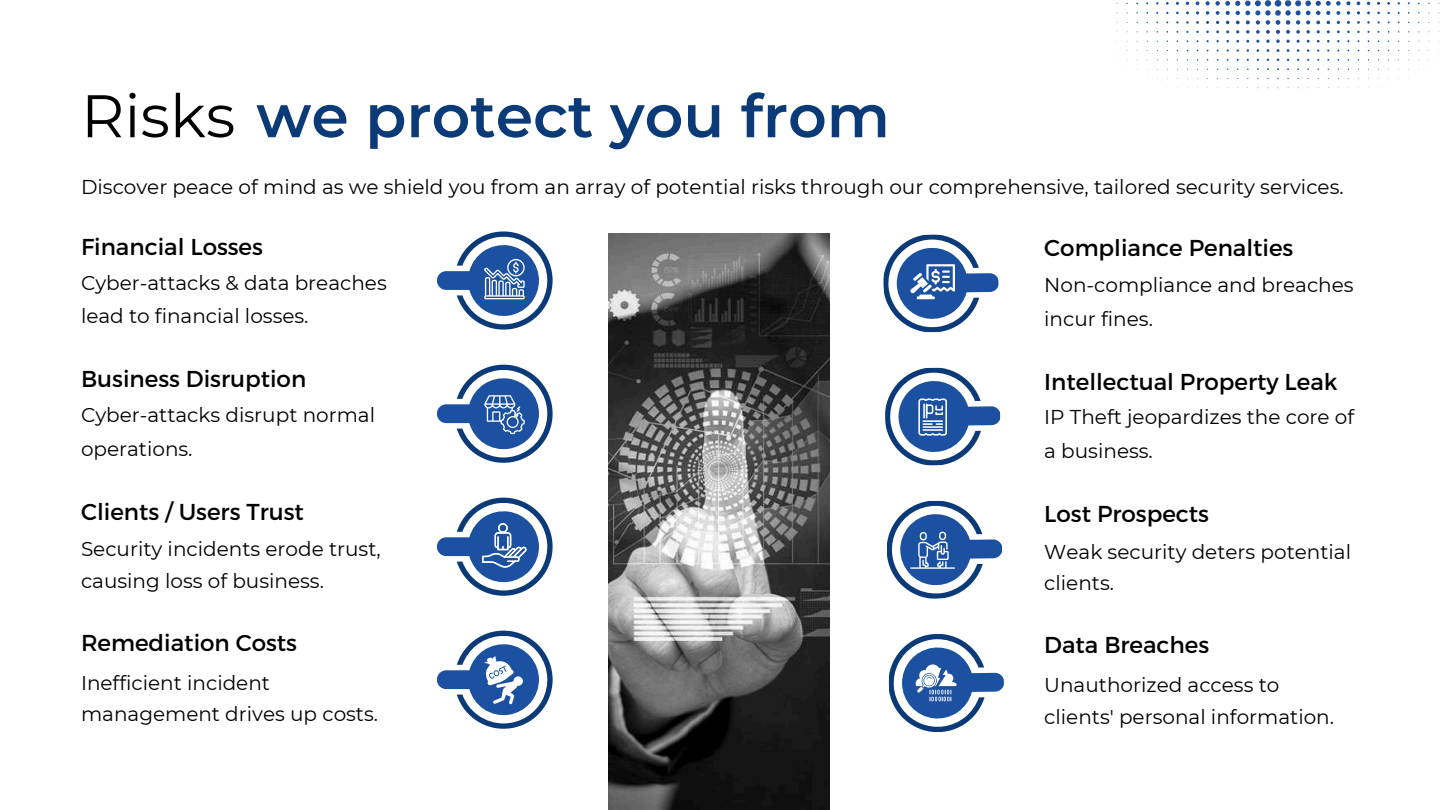
<style>
.page{position:relative;width:1440px;height:810px;background:#fff}
.page>*{position:absolute;margin:0;border:0;box-sizing:border-box;transform-origin:0 0}
.t1{font:600 60px "Montserrat";color:#0a3a78}
.t2{font:23px "Montserrat";color:#000}
.t3{font:20px/33.8px "Montserrat";color:#000}
.s1{font-weight:400;color:#000}
</style>
<div class="page">
<img style="left:609px;top:233px;width:221px;height:577px">
<svg style="left:437px;top:231px;width:115px;height:99px"></svg>
<svg style="left:437px;top:365px;width:115px;height:98px"></svg>
<svg style="left:437px;top:498px;width:115px;height:98px"></svg>
<svg style="left:437px;top:631px;width:115px;height:98px"></svg>
<svg style="left:883px;top:234px;width:116px;height:99px"></svg>
<svg style="left:885px;top:367px;width:116px;height:99px"></svg>
<hr style="left:923px;top:426px;width:20px;height:2px;background:#fff">
<hr style="left:923px;top:429px;width:20px;height:2px;background:#fff">
<svg style="left:887px;top:500px;width:115px;height:99px"></svg>
<svg style="left:888px;top:634px;width:116px;height:98px"></svg>
<svg style="left:1117px;top:0;width:322px;height:88px"></svg>
<h1 class="t1" style="left:81px;top:79px;width:810px"><span class="s1">Risks</span> we protect you from</h1>
<p class="t3" style="left:81px;top:170px;width:1264px">Discover peace of mind as we shield you from an array of potential risks through our comprehensive, tailored security services.</p>
<p class="t2" style="left:81px;top:231px;width:183px">Financial Losses</p>
<p class="t2" style="left:1044px;top:233px;width:251px">Compliance Penalties</p>
<p class="t3" style="left:81px;top:266px;width:307px">Cyber-attacks &amp; data breaches lead to financial losses.</p>
<p class="t3" style="left:1044px;top:268px;width:311px">Non-compliance and breaches incur fines.</p>
<p class="t2" style="left:81px;top:364px;width:227px">Business Disruption</p>
<p class="t2" style="left:1044px;top:366px;width:295px">Intellectual Property Leak</p>
<p class="t3" style="left:81px;top:398px;width:296px">Cyber-attacks disrupt normal operations.</p>
<p class="t3" style="left:1044px;top:400px;width:311px">IP Theft jeopardizes the core of a business.</p>
<p class="t2" style="left:81px;top:497px;width:224px">Clients / Users Trust</p>
<p class="t2" style="left:1044px;top:499px;width:166px">Lost Prospects</p>
<p class="t3" style="left:81px;top:533px;width:301px;line-height:31.5px">Security incidents erode trust, causing loss of business.</p>
<p class="t3" style="left:1044px;top:536px;width:308px;line-height:31.5px">Weak security deters potential clients.</p>
<p class="t2" style="left:81px;top:628px;width:218px">Remediation Costs</p>
<p class="t2" style="left:1044px;top:630px;width:167px">Data Breaches</p>
<p class="t3" style="left:81px;top:667px;width:299px;line-height:31.5px">Inefficient incident management drives up costs.</p>
<p class="t3" style="left:1044px;top:669px;width:291px;line-height:31.5px">Unauthorized access to clients' personal information.</p>
</div>
